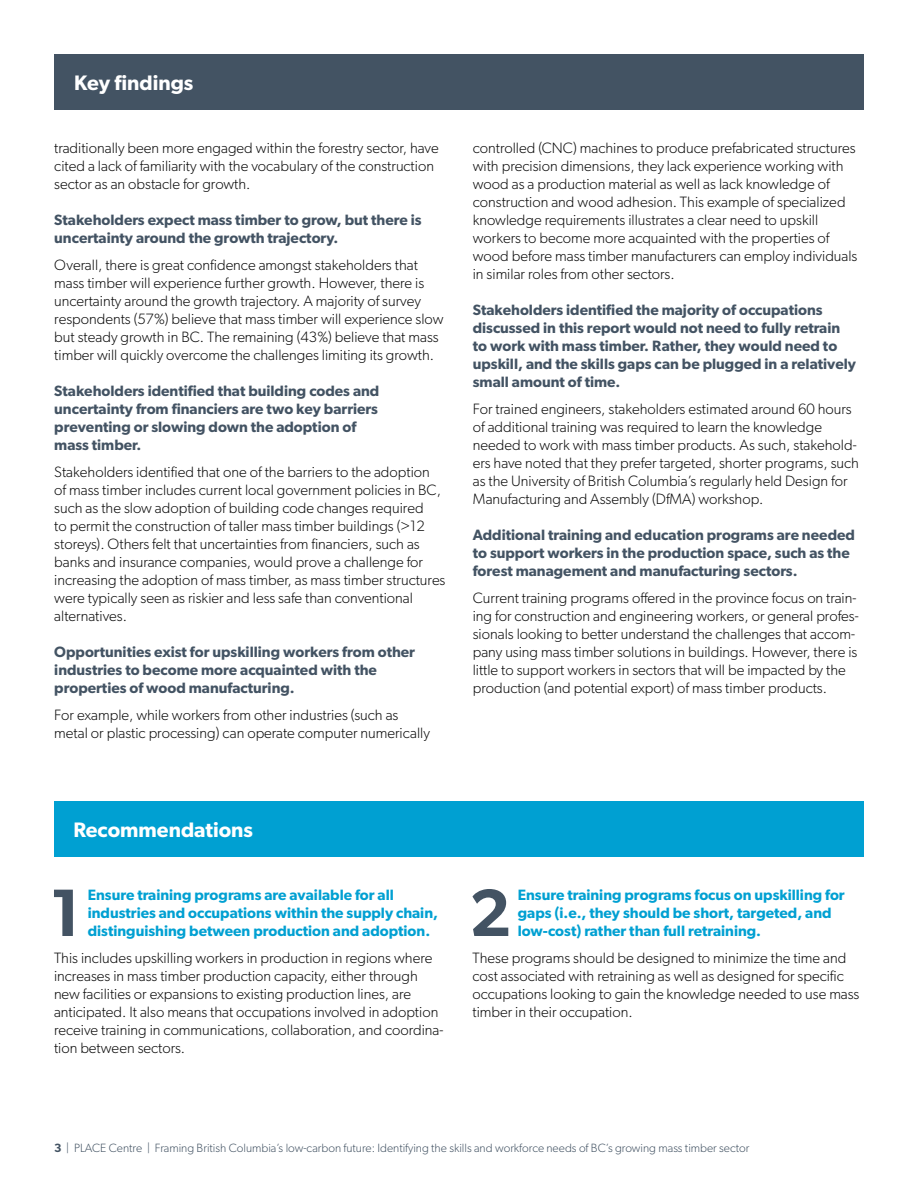
<style>
.page{position:relative;width:918px;height:1188px;background:#fff}
.page>*{position:absolute;margin:0;border:0;box-sizing:border-box;transform-origin:0 0}
.Recommendations{font:600 67.2px "Gibson";color:#435363}
.H2_no_numbers{font:600 21px "Gibson";color:#fff}
.Text{font:300 15px/18px "Gibson";color:#0a0a0a}
.t1{font:600 15px/18px "Gibson";color:#435363}
.Recommendations-2{font:600 15px/18px "Gibson";color:#00a0d2}
.t2{font:300 12px "Gibson";color:#435363}
.s1{font-weight:600}
</style>
<div class="page">
<div style="left:54px;top:54px;width:810px;height:55px;background:#435363"></div>
<div style="left:54px;top:801px;width:810px;height:55px;background:#00a0d2"></div>
<h2 class="H2_no_numbers" style="left:74px;top:70px;width:121px">Key findings</h2>
<p class="Text" style="left:54px;top:139px;width:386px">traditionally been more engaged within the forestry sector, have cited a lack of familiarity with the vocabulary of the construction sector as an obstacle for growth.</p>
<h4 class="t1" style="left:54px;top:210px;width:369px">Stakeholders expect mass timber to grow, but there is uncertainty around the growth trajectory.</h4>
<p class="Text" style="left:54px;top:256px;width:391px">Overall, there is great confidence amongst stakeholders that mass timber will experience further growth. However, there is uncertainty around the growth trajectory. A majority of survey respondents (57%) believe that mass timber will experience slow but steady growth in BC. The remaining (43%) believe that mass timber will quickly overcome the challenges limiting its growth.</p>
<h4 class="t1" style="left:54px;top:381px;width:327px">Stakeholders identified that building codes and uncertainty from financiers are two key barriers preventing or slowing down the adoption of mass timber.</h4>
<p class="Text" style="left:54px;top:463px;width:393px">Stakeholders identified that one of the barriers to the adoption of mass timber includes current local government policies in BC, such as the slow adoption of building code changes required<br>to permit the construction of taller mass timber buildings (&gt;12 storeys). Others felt that uncertainties from financiers, such as banks and insurance companies, would prove a challenge for increasing the adoption of mass timber, as mass timber structures were typically seen as riskier and less safe than conventional alternatives.</p>
<h4 class="t1" style="left:54px;top:642px;width:362px">Opportunities exist for upskilling workers from other industries to become more acquainted with the properties of wood manufacturing.</h4>
<p class="Text" style="left:54px;top:706px;width:377px">For example, while workers from other industries (such as metal or plastic processing) can operate computer numerically</p>
<p class="Text" style="left:473px;top:139px;width:386px">controlled (CNC) machines to produce prefabricated structures with precision dimensions, they lack experience working with wood as a production material as well as lack knowledge of construction and wood adhesion. This example of specialized knowledge requirements illustrates a clear need to upskill workers to become more acquainted with the properties of wood before mass timber manufacturers can employ individuals in similar roles from other sectors.</p>
<h4 class="t1" style="left:473px;top:300px;width:385px">Stakeholders identified the majority of occupations discussed in this report would not need to fully retrain to work with mass timber. Rather, they would need to upskill, and the skills gaps can be plugged in a relatively small amount of time.</h4>
<p class="Text" style="left:473px;top:400px;width:388px">For trained engineers, stakeholders estimated around 60 hours of additional training was required to learn the knowledge needed to work with mass timber products. As such, stakehold&shy;ers have noted that they prefer targeted, shorter programs, such as the University of British Columbia’s regularly held Design for Manufacturing and Assembly (DfMA) workshop.</p>
<h4 class="t1" style="left:473px;top:525px;width:384px">Additional training and education programs are needed to support workers in the production space, such as the forest management and manufacturing sectors.</h4>
<p class="Text" style="left:473px;top:589px;width:387px">Current training programs offered in the province focus on train&shy;ing for construction and engineering workers, or general profes&shy;sionals looking to better understand the challenges that accom&shy;pany using mass timber solutions in buildings. However, there is little to support workers in sectors that will be impacted by the production (and potential export) of mass timber products.</p>
<h2 class="H2_no_numbers" style="left:73px;top:817px;width:181px">Recommendations</h2>
<p class="Recommendations" style="left:50px;top:873px;width:33px">1</p>
<p class="Recommendations-2" style="left:88px;top:885px;width:352px">Ensure training programs are available for all industries and occupations within the supply chain, distinguishing between production and adoption.</p>
<p class="Text" style="left:54px;top:949px;width:391px">This includes upskilling workers in production in regions where increases in mass timber production capacity, either through new facilities or expansions to existing production lines, are anticipated. It also means that occupations involved in adoption receive training in communications, collaboration, and coordina&shy;tion between sectors.</p>
<p class="Recommendations" style="left:469px;top:873px;width:44px">2</p>
<p class="Recommendations-2" style="left:518px;top:885px;width:328px">Ensure training programs focus on upskilling for gaps (i.e., they should be short, targeted, and low-cost) rather than full retraining.</p>
<p class="Text" style="left:472px;top:949px;width:388px">These programs should be designed to minimize the time and cost associated with retraining as well as designed for specific occupations looking to gain the knowledge needed to use mass timber in their occupation.</p>
<p class="t2" style="left:54px;top:1141px;width:697px"><span class="s1">3</span> | PLACE Centre | Framing British Columbia’s low-carbon future: Identifying the skills and workforce needs of BC’s growing mass timber sector</p>
</div>
